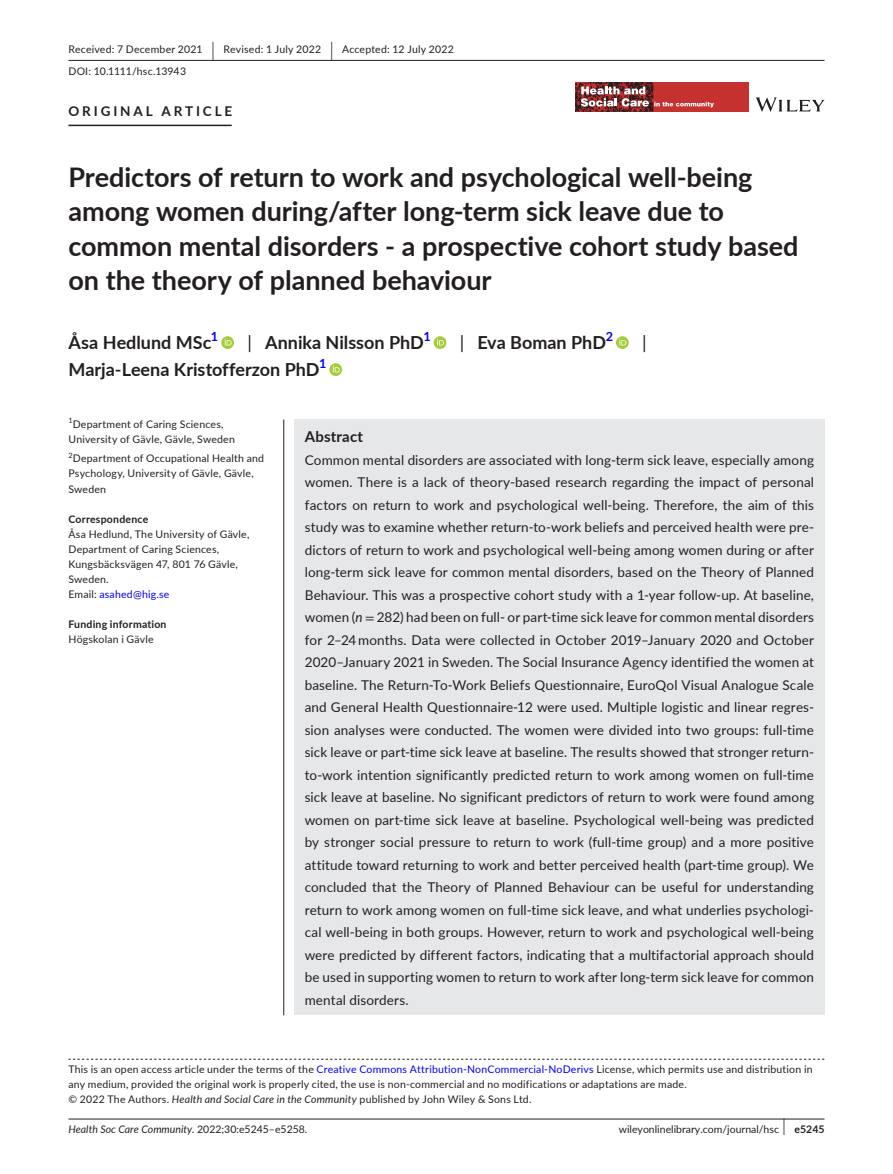
<style>
.page{position:relative;width:893px;height:1174px;background:#fff}
.page>*{position:absolute;margin:0;border:0;box-sizing:border-box;transform-origin:0 0}
.t1{font:700 27px/34.5px "Lato";color:#231f20}
.t2{font:700 18px "Lato";color:#231f20}
.t3{font:18px "Lato";color:#231f20}
.t4{font:700 15px "Lato";letter-spacing:.015em;color:#231f20}
.t5{font:13.5px/22.5px "Lato";letter-spacing:.01em;color:#231f20;text-align:justify}
.t6{font:700 13.5px "Lato";letter-spacing:.215em;color:#231f20}
.t7{font:700 12.6px "Lato";color:#00f}
.t8{font:10.5px/15px "Lato";letter-spacing:.02em;color:#231f20}
.t9{font:italic 10.5px "Lato";color:#231f20}
.t10{font:10.5px "Lato";color:#231f20}
.t11{font:700 10.5px "Lato";letter-spacing:.02em;color:#231f20}
.s1{font-size:19.65px}
.s2{font-weight:400}
.s3{color:#00f}
.s4{font-style:italic}
.s5{font-family:"STIX"}
.s6{font-style:normal}
.s7{font-size:17.4px}
.s8{font-weight:700}
</style>
<div class="page">
<hr style="left:68px;top:1118px;width:756px;height:1px;background:#231f20">
<svg style="left:756px;top:97px;width:68px;height:15px"></svg>
<img style="left:576px;top:82px;width:172px;height:30px">
<svg style="left:581px;top:86px;width:133px;height:21px;background:#b45e5d"></svg>
<hr style="left:68px;top:60px;width:756px;height:1px;background:#231f20">
<hr style="left:68px;top:125px;width:164px;height:1px;background:#231f20">
<svg style="left:221px;top:336px;width:13px;height:13px"></svg>
<svg style="left:225px;top:338px;width:7px;height:7px"></svg>
<svg style="left:434px;top:336px;width:12px;height:13px"></svg>
<svg style="left:437px;top:338px;width:7px;height:7px"></svg>
<svg style="left:616px;top:336px;width:13px;height:13px"></svg>
<svg style="left:619px;top:338px;width:7px;height:7px"></svg>
<svg style="left:329px;top:363px;width:13px;height:13px"></svg>
<svg style="left:333px;top:365px;width:7px;height:7px"></svg>
<svg style="left:68px;top:1058px;width:756px;height:1px"></svg>
<div style="left:294px;top:419px;width:530px;height:596px;background:#e6e7e9"></div>
<hr style="left:283px;top:419px;width:1px;height:596px;background:#231f20">
<p class="t8" style="left:68px;top:38px;width:387px;line-height:21.8px">Received: 7 December 2021 <span class="s1">|</span> Revised: 1 July 2022 <span class="s1">|</span> Accepted: 12 July 2022<br>DOI: 10.1111/hsc.13943</p>
<p class="t6" style="left:68px;top:101px;width:165px">ORIGINAL ARTICLE</p>
<h1 class="t1" style="left:68px;top:159px;width:732px">Predictors of return to work and psychological well-being among women during/after long-term sick leave due to common mental disorders - a prospective cohort study based on the theory of planned behaviour</h1>
<h2 class="t2" style="left:68px;top:329px;width:144px">Åsa Hedlund MSc</h2>
<p class="t7" style="left:211px;top:327px;width:9px">1</p>
<h2 class="t2" style="left:247px;top:329px;width:178px"><span class="s2">|</span> Annika Nilsson PhD</h2>
<p class="t7" style="left:423px;top:327px;width:9px">1</p>
<h2 class="t2" style="left:460px;top:329px;width:148px"><span class="s2">|</span> Eva Boman PhD</h2>
<p class="t7" style="left:606px;top:327px;width:9px">2</p>
<h2 class="t3" style="left:642px;top:329px;width:6px">|</h2>
<h2 class="t2" style="left:68px;top:356px;width:253px">Marja-Leena Kristofferzon PhD</h2>
<p class="t7" style="left:319px;top:354px;width:9px">1</p>
<p class="t8" style="left:68px;top:416px;width:168px"><sup>1</sup>Department of Caring Sciences,<br>University of Gävle, Gävle, Sweden</p>
<p class="t8" style="left:68px;top:451px;width:197px"><sup>2</sup>Department of Occupational Health and<br>Psychology, University of Gävle, Gävle,<br>Sweden</p>
<p class="t11" style="left:68px;top:511px;width:81px">Correspondence</p>
<p class="t8" style="left:68px;top:526px;width:182px">Åsa Hedlund, The University of Gävle,<br>Department of Caring Sciences,<br>Kungsbäcksvägen 47, 801 76 Gävle,<br>Sweden.<br>Email: <span class="s3">asahed@hig.se</span></p>
<p class="t11" style="left:68px;top:616px;width:100px">Funding information</p>
<p class="t8" style="left:68px;top:631px;width:87px">Högskolan i Gävle</p>
<p class="t4" style="left:305px;top:425px;width:60px">Abstract</p>
<p class="t5" style="left:305px;top:448px;width:511px">Common mental disorders are associated with long-term sick leave, especially among women. There is a lack of theory-based research regarding the impact of personal factors on return to work and psychological well-being. Therefore, the aim of this study was to examine whether return-to-work beliefs and perceived health were pre&shy;dictors of return to work and psychological well-being among women during or after long-term sick leave for common mental disorders, based on the Theory of Planned Behaviour. This was a prospective cohort study with a 1-year follow-up. At baseline, women (<span class="s4">n</span> <span class="s5">=</span> 282) had been on full- or part-time sick leave for common mental disorders for 2–24 months. Data were collected in October 2019–January 2020 and October 2020–January 2021 in Sweden. The Social Insurance Agency identified the women at baseline. The Return-To-Work Beliefs Questionnaire, EuroQol Visual Analogue Scale and General Health Questionnaire-12 were used. Multiple logistic and linear regres&shy;sion analyses were conducted. The women were divided into two groups: full-time sick leave or part-time sick leave at baseline. The results showed that stronger return&shy;to-work intention significantly predicted return to work among women on full-time sick leave at baseline. No significant predictors of return to work were found among women on part-time sick leave at baseline. Psychological well-being was predicted by stronger social pressure to return to work (full-time group) and a more positive attitude toward returning to work and better perceived health (part-time group). We concluded that the Theory of Planned Behaviour can be useful for understanding return to work among women on full-time sick leave, and what underlies psychologi&shy;cal well-being in both groups. However, return to work and psychological well-being were predicted by different factors, indicating that a multifactorial approach should be used in supporting women to return to work after long-term sick leave for common mental disorders.</p>
<p class="t8" style="left:68px;top:1061px;width:746px">This is an open access article under the terms of the <span class="s3">Creative Commons Attribution-NonCommercial-NoDerivs</span> License, which permits use and distribution in any medium, provided the original work is properly cited, the use is non-commercial and no modifications or adaptations are made.<br>© 2022 The Authors. <span class="s4">Health and Social Care in the Community</span> published by John Wiley &amp; Sons Ltd.</p>
<p class="t9" style="left:68px;top:1121px;width:240px">Health Soc Care Community. <span class="s6">2022;30:e5245–e5258.</span></p>
<p class="t10" style="left:619px;top:1121px;width:207px">wileyonlinelibrary.com/journal/hsc <span class="s7">|</span> <span class="s8">e5245</span></p>
</div>
